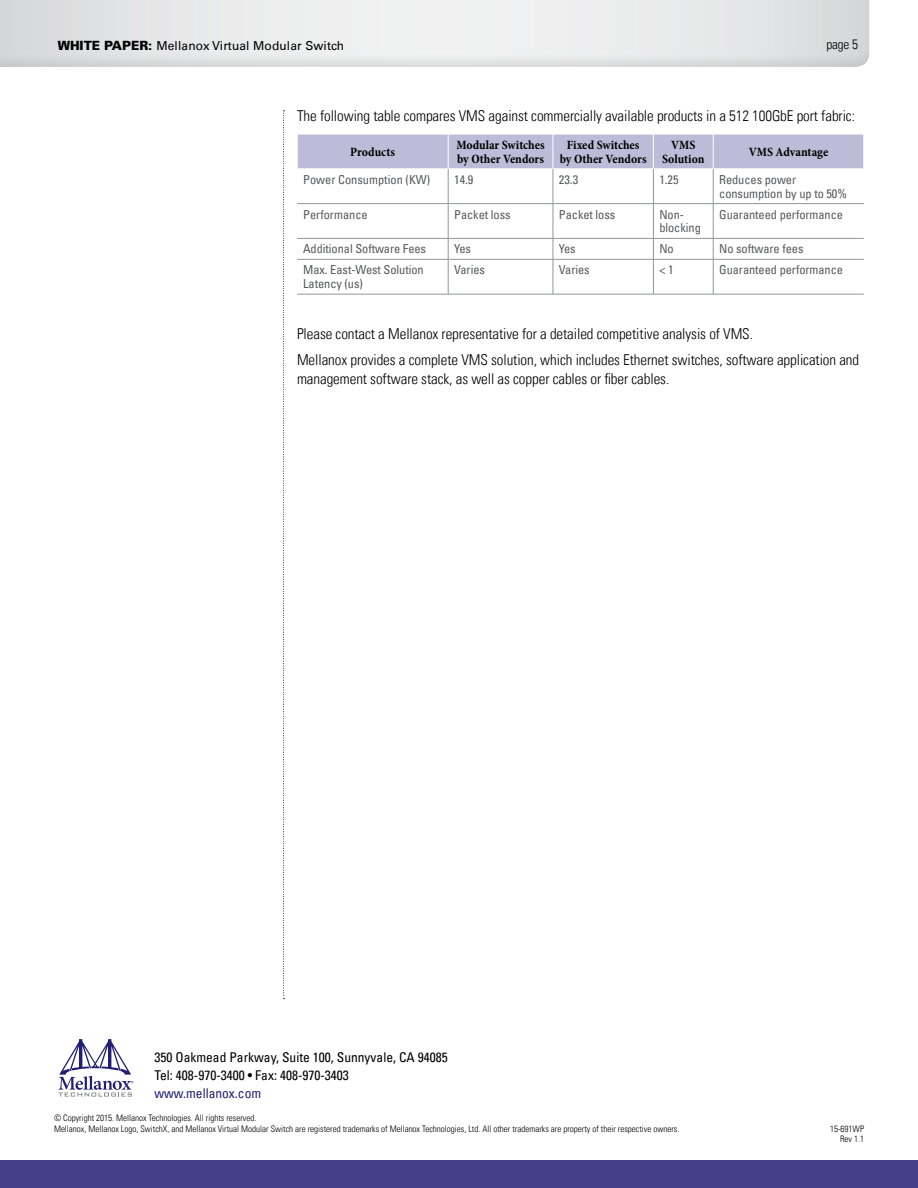
<style>
.page{position:relative;width:918px;height:1188px;background:#fff}
.page>*{position:absolute;margin:0;border:0;box-sizing:border-box;transform-origin:0 0}
.t1{font:300 condensed 15px/25.5px "Univers LT";letter-spacing:-.005em;color:#000}
.t2{font:condensed 13.5px/18px "Univers LT";color:#000}
.t3{font:condensed 13.5px "Univers LT";color:#221f72}
.t4{font:300 condensed 13.5px "Univers LT";color:#000}
.t5{font:700 condensed 12.75px/13.5px "Minion Pro";color:#000;text-align:center}
.t6{font:condensed 12.3px/13.8px "Univers LT";letter-spacing:-.005em;color:#58595b}
.t7{font:12.3px "Univers LT";letter-spacing:.01em;color:#000}
.t8{font:300 condensed 9px/10.5px "Univers LT";color:#000}
.s1{font-weight:900;font-size:12.75px}
</style>
<div class="page">
<div style="left:0;top:0;width:881px;height:68px;background:#000;opacity:.25"></div>
<svg style="left:59px;top:1039px;width:74px;height:58px"></svg>
<svg style="left:283px;top:110px;width:2px;height:889px"></svg>
<div style="left:0;top:1160px;width:918px;height:28px;background:#433e85"></div>
<div style="left:298px;top:135px;width:566px;height:34px;background:#bcbcd8"></div>
<hr style="left:448px;top:134px;width:1px;height:35px;background:#fff">
<hr style="left:553px;top:134px;width:1px;height:35px;background:#fff">
<hr style="left:653px;top:134px;width:1px;height:35px;background:#fff">
<hr style="left:713px;top:134px;width:1px;height:35px;background:#fff">
<hr style="left:553px;top:169px;width:1px;height:34px;background:#939598">
<hr style="left:653px;top:169px;width:1px;height:34px;background:#939598">
<hr style="left:448px;top:203px;width:105px;height:1px;background:#939598">
<hr style="left:553px;top:203px;width:100px;height:1px;background:#939598">
<hr style="left:553px;top:204px;width:1px;height:34px;background:#939598">
<hr style="left:653px;top:203px;width:60px;height:1px;background:#939598">
<hr style="left:653px;top:204px;width:1px;height:34px;background:#939598">
<hr style="left:448px;top:238px;width:105px;height:1px;background:#939598">
<hr style="left:553px;top:238px;width:100px;height:1px;background:#939598">
<svg style="left:553px;top:239px;width:1px;height:20px"></svg>
<hr style="left:653px;top:238px;width:60px;height:1px;background:#939598">
<svg style="left:653px;top:239px;width:1px;height:20px"></svg>
<hr style="left:448px;top:259px;width:105px;height:1px;background:#939598">
<hr style="left:553px;top:259px;width:100px;height:1px;background:#939598">
<hr style="left:553px;top:260px;width:1px;height:34px;background:#939598">
<hr style="left:653px;top:259px;width:60px;height:1px;background:#939598">
<hr style="left:653px;top:260px;width:1px;height:34px;background:#939598">
<hr style="left:448px;top:294px;width:105px;height:1px;background:#939598">
<hr style="left:553px;top:294px;width:100px;height:1px;background:#939598">
<hr style="left:653px;top:294px;width:60px;height:1px;background:#939598">
<hr style="left:713px;top:169px;width:1px;height:34px;background:#939598">
<hr style="left:713px;top:203px;width:151px;height:1px;background:#939598">
<hr style="left:713px;top:204px;width:1px;height:34px;background:#939598">
<hr style="left:713px;top:238px;width:151px;height:1px;background:#939598">
<svg style="left:713px;top:239px;width:1px;height:20px"></svg>
<hr style="left:713px;top:259px;width:151px;height:1px;background:#939598">
<hr style="left:713px;top:260px;width:1px;height:34px;background:#939598">
<hr style="left:713px;top:294px;width:151px;height:1px;background:#939598">
<hr style="left:448px;top:169px;width:1px;height:34px;background:#939598">
<hr style="left:297px;top:203px;width:151px;height:1px;background:#939598">
<hr style="left:448px;top:204px;width:1px;height:34px;background:#939598">
<hr style="left:297px;top:238px;width:151px;height:1px;background:#939598">
<svg style="left:448px;top:239px;width:1px;height:20px"></svg>
<hr style="left:297px;top:259px;width:151px;height:1px;background:#939598">
<hr style="left:448px;top:260px;width:1px;height:34px;background:#939598">
<hr style="left:297px;top:294px;width:151px;height:1px;background:#939598">
<p class="t7" style="left:58px;top:38px;width:288px"><span class="s1">WHITE PAPER:</span> Mellanox Virtual Modular Switch</p>
<p class="t4" style="left:826px;top:36px;width:33px">page 5</p>
<p class="t1" style="left:297px;top:103px;width:560px">The following table compares VMS against commercially available products in a 512 100GbE port fabric:</p>
<p class="t5" style="left:350px;top:145px;width:46px">Products</p>
<p class="t5" style="left:456px;top:138px;width:90px;text-align:left">Modular Switches by Other Vendors</p>
<p class="t5" style="left:560px;top:138px;width:88px">Fixed Switches by Other Vendors</p>
<p class="t5" style="left:662px;top:138px;width:44px">VMS<br>Solution</p>
<p class="t5" style="left:749px;top:145px;width:81px">VMS Advantage</p>
<p class="t6" style="left:303px;top:172px;width:129px">Power Consumption (KW)</p>
<p class="t6" style="left:454px;top:172px;width:21px">14.9</p>
<p class="t6" style="left:559px;top:172px;width:21px">23.3</p>
<p class="t6" style="left:659px;top:172px;width:21px">1.25</p>
<p class="t6" style="left:719px;top:172px;width:129px">Reduces power consumption by up to 50%</p>
<p class="t6" style="left:303px;top:207px;width:66px">Performance</p>
<p class="t6" style="left:454px;top:207px;width:58px">Packet loss</p>
<p class="t6" style="left:559px;top:207px;width:58px">Packet loss</p>
<p class="t6" style="left:659px;top:207px;width:43px">Non&shy;blocking</p>
<p class="t6" style="left:719px;top:207px;width:125px">Guaranteed performance</p>
<p class="t6" style="left:303px;top:242px;width:124px">Additional Software Fees</p>
<p class="t6" style="left:454px;top:242px;width:18px">Yes</p>
<p class="t6" style="left:559px;top:242px;width:18px">Yes</p>
<p class="t6" style="left:659px;top:242px;width:16px">No</p>
<p class="t6" style="left:719px;top:242px;width:86px">No software fees</p>
<p class="t6" style="left:303px;top:263px;width:122px">Max. East-West Solution<br>Latency (us)</p>
<p class="t6" style="left:454px;top:263px;width:32px">Varies</p>
<p class="t6" style="left:559px;top:263px;width:32px">Varies</p>
<p class="t6" style="left:659px;top:263px;width:16px">&lt; 1</p>
<p class="t6" style="left:719px;top:263px;width:125px">Guaranteed performance</p>
<p class="t1" style="left:297px;top:321px;width:564px">Please contact a Mellanox representative for a detailed competitive analysis of VMS.<br>Mellanox provides a complete VMS solution, which includes Ethernet switches, software application and</p>
<p class="t1" style="left:297px;top:366px;width:374px">management software stack, as well as copper cables or fiber cables.</p>
<p class="t2" style="left:154px;top:1048px;width:295px">350 Oakmead Parkway, Suite 100, Sunnyvale, CA 94085<br>Tel: 408-970-3400 • Fax: 408-970-3403</p>
<p class="t3" style="left:154px;top:1084px;width:108px">www.mellanox.com</p>
<p class="t8" style="left:54px;top:1113px;width:627px">© Copyright 2015. Mellanox Technologies. All rights reserved.<br>Mellanox, Mellanox Logo, SwitchX, and Mellanox Virtual Modular Switch are registered trademarks of Mellanox Technologies, Ltd. All other trademarks are property of their respective owners.</p>
<p class="t8" style="left:830px;top:1123px;width:35px;text-align:right">15-691WP<br>Rev 1.1</p>
</div>
